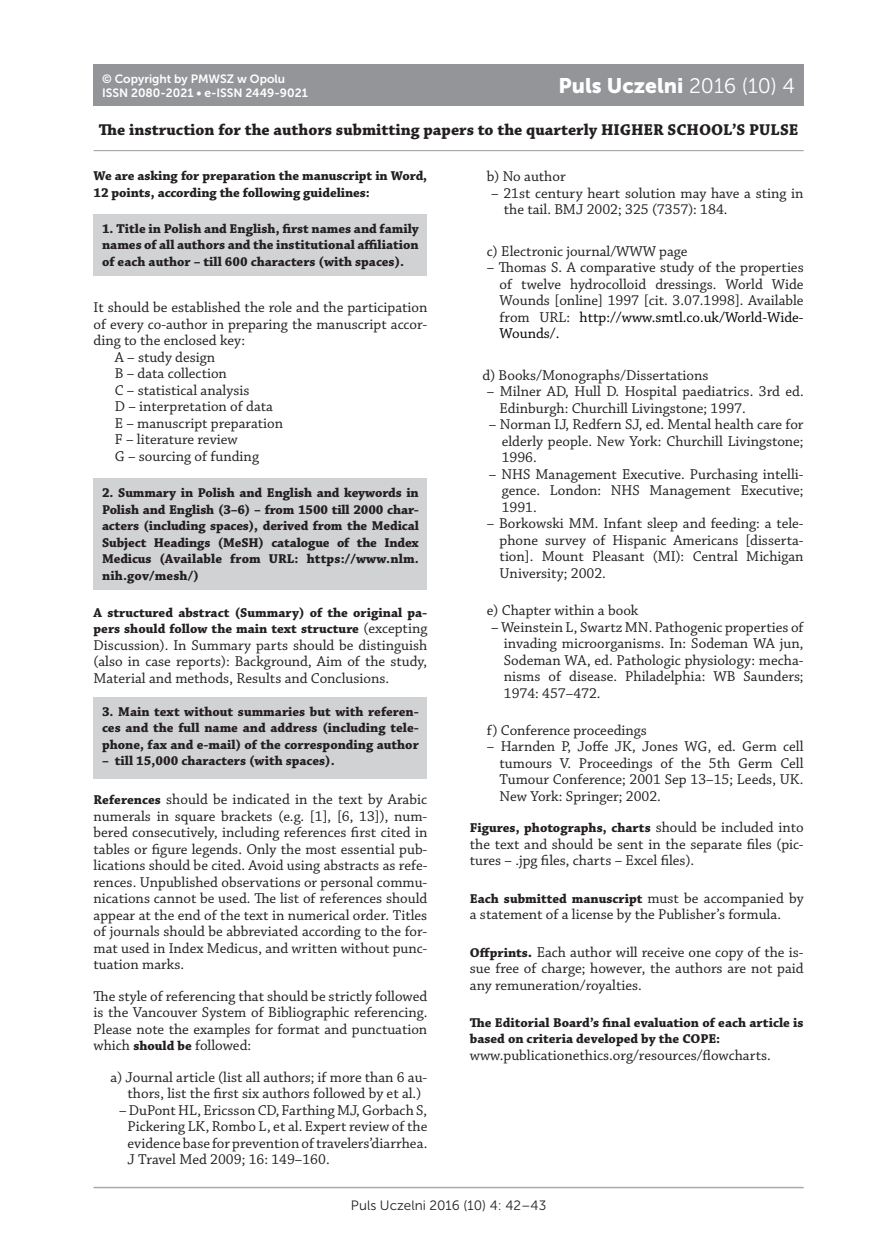
<style>
.page{position:relative;width:893px;height:1259px;background:#fff}
.page>*{position:absolute;margin:0;border:0;box-sizing:border-box;transform-origin:0 0}
.t1{font:21px "Museo Sans 900";color:#fff}
.t2{font:700 16.5px "Chaparral Pro";color:#231f20}
.t3{font:15px/16.5px "Chaparral Pro";color:#231f20;text-align:justify}
.t4{font:700 13.5px/16.5px "Chaparral Pro";color:#231f20}
.t5{font:13.5px "Museo Sans 300";color:#231f20}
.t6{font:12px/14.4px "Museo Sans 700";color:#fff}
.s1{color:#000}
.s2{font-weight:400;font-size:15px}
.s3{font-weight:700;font-size:13.5px}
.s4{font-weight:700}
.s5{font-family:"Museo Sans 300"}
</style>
<div class="page">
<hr style="left:94px;top:1186px;width:710px;height:2px;background:#a8a9ad">
<div style="left:462px;top:64px;width:342px;height:42px;background:#939598"></div>
<div style="left:94px;top:64px;width:380px;height:42px;background:#939598"></div>
<div style="left:94px;top:214px;width:333px;height:62px;background:#d1d2d4"></div>
<div style="left:94px;top:478px;width:333px;height:112px;background:#d1d2d4"></div>
<div style="left:94px;top:697px;width:333px;height:81px;background:#d1d2d4"></div>
<hr style="left:94px;top:150px;width:710px;height:1px;background:#999b9e">
<p class="t6" style="left:102px;top:71px;width:207px">© Copyright by PMWSZ w Opolu<br>ISSN 2080-2021 • e-ISSN 2449-9021</p>
<p class="t2" style="left:99px;top:120px;width:701px">The instruction for the authors submitting papers to the quarterly HIGHER SCHOOL’S PULSE</p>
<p class="t3" style="left:487px;top:169px;width:80px">b) No author</p>
<p class="t3" style="left:504px;top:185px;width:301px;text-indent:-13px">– 21st century heart solution may have a sting in the tail. BMJ 2002; 325 (7357): 184.</p>
<p class="t3" style="left:487px;top:243px;width:202px">c) Electronic journal/WWW page</p>
<p class="t3" style="left:500px;top:260px;width:306px;text-indent:-13px">– Thomas S. A comparative study of the properties of twelve hydrocolloid dressings. World Wide Wounds [online] 1997 [cit. 3.07.1998]. Available from URL: <span class="s1">http://www.smtl.co.uk/World-Wide-Wounds/.</span></p>
<p class="t3" style="left:483px;top:367px;width:227px">d) Books/Monographs/Dissertations</p>
<p class="t3" style="left:500px;top:384px;width:306px;text-indent:-13px">– Milner AD, Hull D. Hospital paediatrics. 3rd ed.<br>Edinburgh: Churchill Livingstone; 1997.</p>
<p class="t3" style="left:502px;top:417px;width:303px;text-indent:-13px">– Norman IJ, Redfern SJ, ed. Mental health care for elderly people. New York: Churchill Livingstone; 1996.</p>
<p class="t3" style="left:502px;top:466px;width:303px;text-indent:-13px">– NHS Management Executive. Purchasing intelli&shy;gence. London: NHS Management Executive; 1991.</p>
<p class="t3" style="left:500px;top:516px;width:306px;text-indent:-13px">– Borkowski MM. Infant sleep and feeding: a tele&shy;phone survey of Hispanic Americans [disserta&shy;tion]. Mount Pleasant (MI): Central Michigan University; 2002.</p>
<p class="t3" style="left:487px;top:603px;width:153px">e) Chapter within a book</p>
<p class="t3" style="left:504px;top:619px;width:301px;text-indent:-13px">– Weinstein L, Swartz MN. Pathogenic properties of invading microorganisms. In: Sodeman WA jun, Sodeman WA, ed. Pathologic physiology: mecha&shy;nisms of disease. Philadelphia: WB Saunders; 1974: 457–472.</p>
<p class="t3" style="left:487px;top:722px;width:162px">f) Conference proceedings</p>
<p class="t3" style="left:500px;top:739px;width:306px;text-indent:-13px">– Harnden P, Joffe JK, Jones WG, ed. Germ cell tumours V. Proceedings of the 5th Germ Cell Tumour Conference; 2001 Sep 13–15; Leeds, UK.<br>New York: Springer; 2002.</p>
<p class="t4" style="left:470px;top:820px;width:335px">Figures, photographs, charts <span class="s2">should be included into</span></p>
<p class="t3" style="left:470px;top:836px;width:335px">the text and should be sent in the separate files (pic&shy;tures – .jpg files, charts – Excel files).</p>
<p class="t4" style="left:470px;top:890px;width:335px">Each submitted manuscript <span class="s2">must be accompanied by</span></p>
<p class="t3" style="left:470px;top:907px;width:313px">a statement of a license by the Publisher’s formula.</p>
<p class="t3" style="left:470px;top:944px;width:335px"><span class="s3">Offprints</span><span class="s4">.</span> Each author will receive one copy of the is&shy;sue free of charge; however, the authors are not paid any remuneration/royalties.</p>
<p class="t4" style="left:470px;top:1014px;width:335px">The Editorial Board’s final evaluation of each article is based on criteria developed by the COPE:</p>
<p class="t3" style="left:470px;top:1047px;width:302px">www.publicationethics.org/resources/flowcharts.</p>
<h1 class="t1" style="left:559px;top:74px;width:238px">Puls Uczelni <span class="s5">2016 (10) 4</span></h1>
<p class="t4" style="left:94px;top:168px;width:335px">We are asking for preparation the manuscript in Word,<br>12 points, according the following guidelines:</p>
<p class="t4" style="left:102px;top:221px;width:318px;text-align:justify">1. Title in Polish and English, first names and family names of all authors and the institutional affiliation of each author – till 600 characters (with spaces).</p>
<p class="t3" style="left:94px;top:300px;width:335px">It should be established the role and the participation</p>
<p class="t3" style="left:94px;top:316px;width:335px">of every co-author in preparing the manuscript accor-</p>
<p class="t3" style="left:94px;top:333px;width:153px">ding to the enclosed key:</p>
<p class="t3" style="left:115px;top:349px;width:102px">A – study design</p>
<p class="t3" style="left:115px;top:366px;width:114px">B – data collection</p>
<p class="t3" style="left:115px;top:382px;width:136px">C – statistical analysis</p>
<p class="t3" style="left:115px;top:399px;width:160px">D – interpretation of data</p>
<p class="t3" style="left:115px;top:415px;width:170px">E – manuscript preparation</p>
<p class="t3" style="left:115px;top:432px;width:124px">F – literature review</p>
<p class="t3" style="left:115px;top:448px;width:146px">G – sourcing of funding</p>
<p class="t4" style="left:102px;top:485px;width:318px;text-align:justify">2. Summary in Polish and English and keywords in Polish and English (3–6) – from 1500 till 2000 char&shy;acters (including spaces), derived from the Medical Subject Headings (MeSH) catalogue of the Index Medicus (Available from URL: https://www.nlm. nih.gov/mesh/)</p>
<p class="t4" style="left:94px;top:605px;width:335px">A structured abstract (Summary) of the original pa&shy;pers should follow the main text structure <span class="s2">(excepting</span></p>
<p class="t3" style="left:94px;top:637px;width:335px">Discussion). In Summary parts should be distinguish (also in case reports): Background, Aim of the study, Material and methods, Results and Conclusions.</p>
<p class="t4" style="left:102px;top:703px;width:318px;text-align:justify">3. Main text without summaries but with referen&shy;ces and the full name and address (including tele&shy;phone, fax and e-mail) of the corresponding author</p>
<p class="t4" style="left:102px;top:753px;width:234px">– till 15,000 characters (with spaces).</p>
<p class="t3" style="left:94px;top:792px;width:335px"><span class="s3">References</span> should be indicated in the text by Arabic numerals in square brackets (e.g. [1], [6, 13]), num&shy;bered consecutively, including references first cited in tables or figure legends. Only the most essential pub&shy;lications should be cited. Avoid using abstracts as refe&shy;rences. Unpublished observations or personal commu&shy;nications cannot be used. The list of references should appear at the end of the text in numerical order. Titles of journals should be abbreviated according to the for&shy;mat used in Index Medicus, and written without punc&shy;tuation marks.</p>
<p class="t3" style="left:94px;top:988px;width:335px">The style of referencing that should be strictly followed is the Vancouver System of Bibliographic referencing.<br>Please note the examples for format and punctuation which <span class="s3">should be</span> followed:</p>
<p class="t3" style="left:128px;top:1069px;width:301px;text-indent:-17px">a) Journal article (list all authors; if more than 6 au&shy;thors, list the first six authors followed by et al.)</p>
<p class="t3" style="left:128px;top:1102px;width:301px;text-indent:-9px">– DuPont HL, Ericsson CD, Farthing MJ, Gorbach S, Pickering LK, Rombo L, et al. Expert review of the evidence base for prevention of travelers’diarrhea.<br>J Travel Med 2009; 16: 149–160.</p>
<p class="t5" style="left:351px;top:1198px;width:197px">Puls Uczelni 2016 (10) 4: 42–43</p>
</div>
